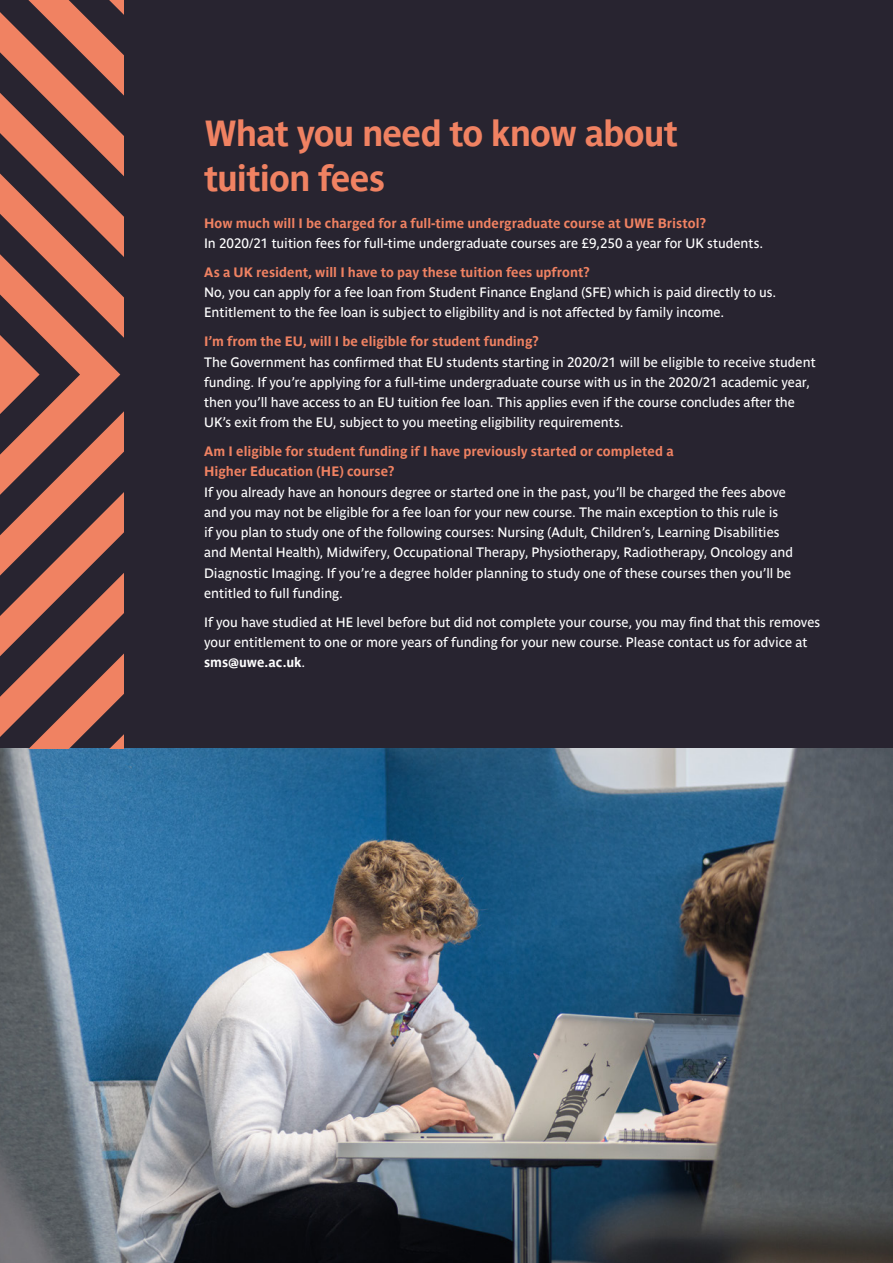
<style>
.page{position:relative;width:893px;height:1263px;background:#fff}
.page>*{position:absolute;margin:0;border:0;box-sizing:border-box;transform-origin:0 0}
.t1{font:700 36px/45px "Parisine Pro";letter-spacing:-.03em;color:#f08262}
.t2{font:13.5px/20.2px "Parisine Pro";color:#fff}
.t3{font:700 13.5px/20.2px "Parisine Pro";color:#f08262}
.s1{font-weight:700}
</style>
<div class="page">
<div style="left:0;top:0;width:893px;height:749px;background:#282430"></div>
<img style="left:0;top:748px;width:893px;height:515px">
<svg style="left:0;top:0;width:123px;height:748px"></svg>
<h1 class="t1" style="left:204px;top:107px;width:475px">What you need to know about tuition fees</h1>
<p class="t3" style="left:204px;top:212px;width:504px">How much will I be charged for a full-time undergraduate course at UWE Bristol?</p>
<p class="t2" style="left:204px;top:232px;width:561px">In 2020/21 tuition fees for full-time undergraduate courses are £9,250 a year for UK students.</p>
<p class="t3" style="left:204px;top:261px;width:387px">As a UK resident, will I have to pay these tuition fees upfront?</p>
<p class="t2" style="left:204px;top:281px;width:574px">No, you can apply for a fee loan from Student Finance England (SFE) which is paid directly to us.<br>Entitlement to the fee loan is subject to eligibility and is not affected by family income.</p>
<p class="t3" style="left:204px;top:330px;width:336px">I’m from the EU, will I be eligible for student funding?</p>
<p class="t2" style="left:204px;top:350px;width:613px">The Government has confirmed that EU students starting in 2020/21 will be eligible to receive student funding. If you’re applying for a full-time undergraduate course with us in the 2020/21 academic year, then you’ll have access to an EU tuition fee loan. This applies even if the course concludes after the UK’s exit from the EU, subject to you meeting eligibility requirements.</p>
<p class="t3" style="left:204px;top:440px;width:471px">Am I eligible for student funding if I have previously started or completed a<br>Higher Education (HE) course?</p>
<p class="t2" style="left:204px;top:480px;width:591px">If you already have an honours degree or started one in the past, you’ll be charged the fees above and you may not be eligible for a fee loan for your new course. The main exception to this rule is<br>if you plan to study one of the following courses: Nursing (Adult, Children’s, Learning Disabilities and Mental Health), Midwifery, Occupational Therapy, Physiotherapy, Radiotherapy, Oncology and Diagnostic Imaging. If you’re a degree holder planning to study one of these courses then you’ll be entitled to full funding.</p>
<p class="t2" style="left:204px;top:610px;width:618px">If you have studied at HE level before but did not complete your course, you may find that this removes your entitlement to one or more years of funding for your new course. Please contact us for advice at <span class="s1">sms@uwe.ac.uk</span>.</p>
</div>
